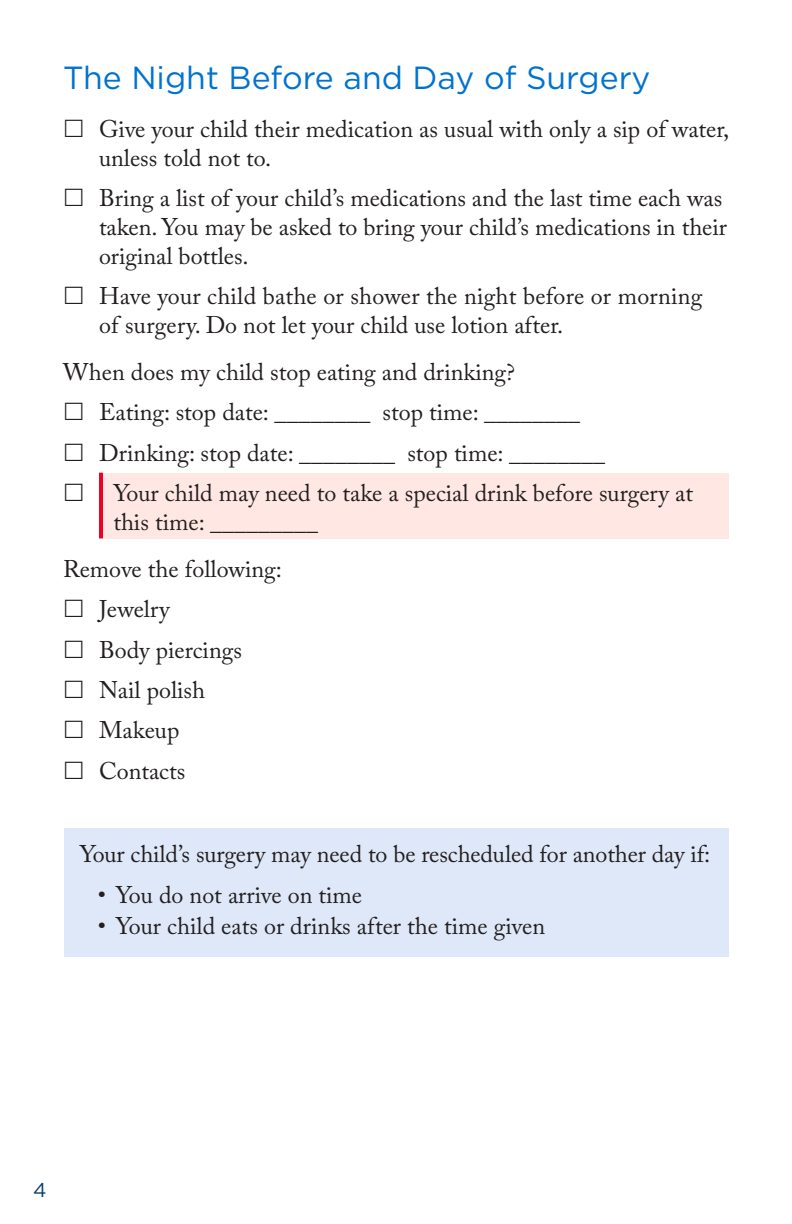
<style>
.page{position:relative;width:792px;height:1224px;background:#fff}
.page>*{position:absolute;margin:0;border:0;box-sizing:border-box;transform-origin:0 0}
.Header_2__Navy{font:32px "Gotham";color:#0073ce}
.Body_Copy{font:24px/28.8px "Adobe Caslon Pro";color:#231f20}
.t1{font:20px "Gotham";color:#003d71}
</style>
<div class="page">
<div style="left:99px;top:473px;width:629px;height:65px;background:#ffe7e3"></div>
<hr style="left:99px;top:473px;width:4px;height:65px;background:#ef0027">
<div style="left:64px;top:828px;width:665px;height:129px;background:#dfe8f8"></div>
<p class="Header_2__Navy" style="left:63px;top:57px;width:589px">The Night Before and Day of Surgery</p>
<p class="Body_Copy" style="left:99px;top:115px;width:632px">Give your child their medication as usual with only a sip of water, unless told not to.</p>
<p class="Body_Copy" style="left:99px;top:184px;width:629px">Bring a list of your child’s medications and the last time each was taken. You may be asked to bring your child’s medications in their original bottles.</p>
<p class="Body_Copy" style="left:99px;top:282px;width:605px">Have your child bathe or shower the night before or morning of surgery. Do not let your child use lotion after.</p>
<p class="Body_Copy" style="left:63px;top:357px;width:454px">When does my child stop eating and drinking?</p>
<p class="Body_Copy" style="left:99px;top:398px;width:483px">Eating: stop date: ________ stop time: ________</p>
<p class="Body_Copy" style="left:99px;top:438px;width:508px">Drinking: stop date: ________ stop time: ________</p>
<p class="Body_Copy" style="left:113px;top:478px;width:581px">Your child may need to take a special drink before surgery at this time: _________</p>
<p class="Body_Copy" style="left:63px;top:554px;width:220px">Remove the following:</p>
<p class="Body_Copy" style="left:99px;top:594px;width:72px">Jewelry</p>
<p class="Body_Copy" style="left:99px;top:635px;width:144px">Body piercings</p>
<p class="Body_Copy" style="left:99px;top:675px;width:108px">Nail polish</p>
<p class="Body_Copy" style="left:99px;top:716px;width:82px">Makeup</p>
<p class="Body_Copy" style="left:99px;top:756px;width:88px">Contacts</p>
<p class="Body_Copy" style="left:80px;top:840px;width:632px">Your child’s surgery may need to be rescheduled for another day if:</p>
<p class="Body_Copy" style="left:98px;top:880px;width:266px">• You do not arrive on time</p>
<p class="Body_Copy" style="left:98px;top:911px;width:449px">• Your child eats or drinks after the time given</p>
<p class="t1" style="left:33px;top:1177px;width:15px">4</p>
</div>
